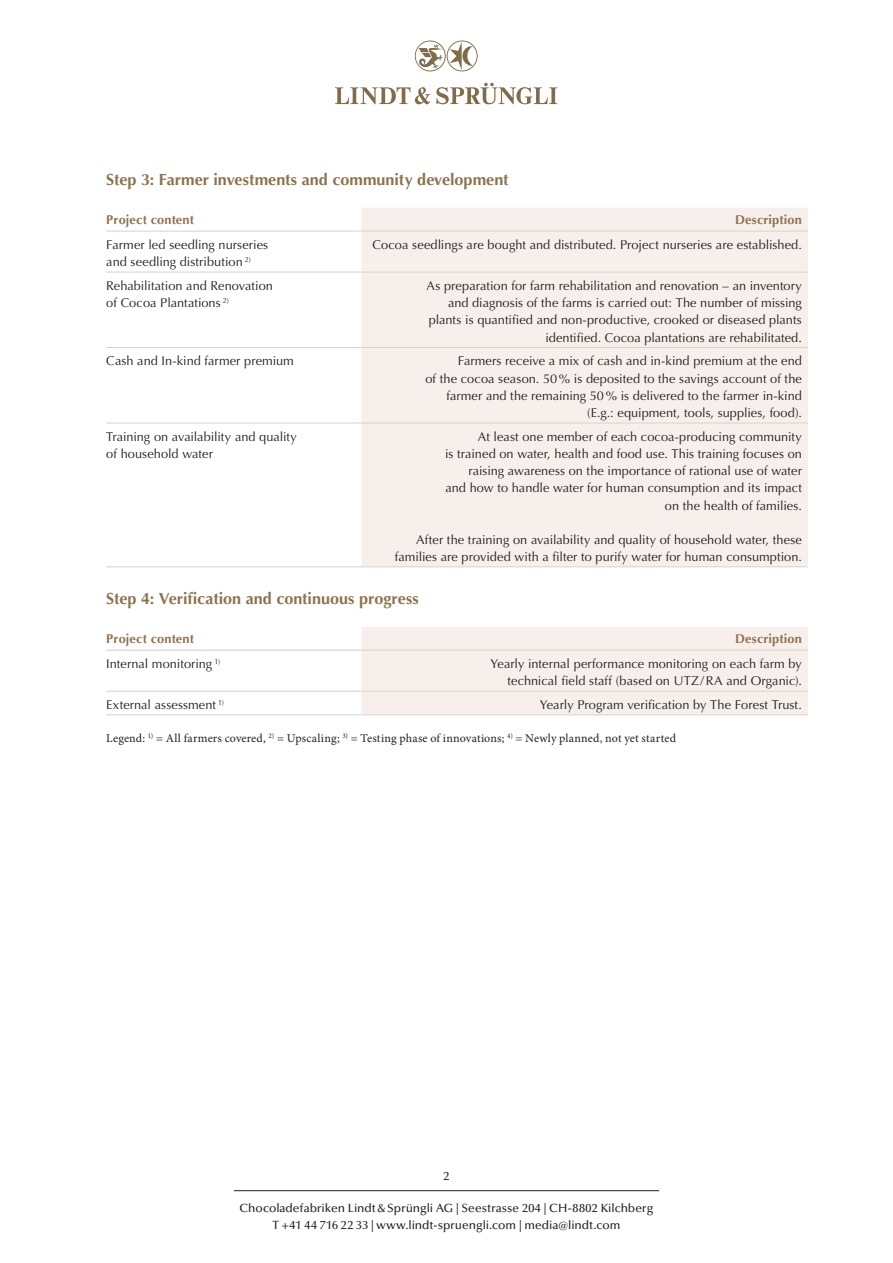
<style>
.page{position:relative;width:893px;height:1263px;background:#fff}
.page>*{position:absolute;margin:0;border:0;box-sizing:border-box;transform-origin:0 0}
.t1{font:700 16.2px "Optima";color:#8c734b}
.t2{font:12.75px/17.2px "Optima";letter-spacing:.005em;color:#231f20;text-align:right}
.t3{font:700 12.75px "Optima";letter-spacing:.01em;color:#90724b}
.t4{font:500 12px/16.5px "Optima LT Std";color:#231f20;text-align:center}
.t5{font:12px "Minion Pro";letter-spacing:.015em;color:#231f20}
</style>
<div class="page">
<hr style="left:234px;top:1190px;width:425px;height:1px;background:#231f20">
<svg style="left:415px;top:40px;width:63px;height:31px"></svg>
<svg style="left:335px;top:87px;width:95px;height:17px"></svg>
<svg style="left:436px;top:83px;width:121px;height:21px"></svg>
<div style="left:361px;top:208px;width:447px;height:359px;background:#f6efec"></div>
<hr style="left:106px;top:231px;width:255px;height:1px;background:#d1d2d4">
<hr style="left:106px;top:272px;width:255px;height:1px;background:#d1d2d4">
<hr style="left:106px;top:347px;width:255px;height:1px;background:#d1d2d4">
<hr style="left:106px;top:423px;width:255px;height:1px;background:#d1d2d4">
<hr style="left:106px;top:567px;width:255px;height:1px;background:#d1d2d4">
<hr style="left:361px;top:231px;width:447px;height:1px;background:#e0d2c6">
<hr style="left:361px;top:272px;width:447px;height:1px;background:#e0d2c6">
<hr style="left:361px;top:347px;width:447px;height:1px;background:#e0d2c6">
<hr style="left:361px;top:423px;width:447px;height:1px;background:#e0d2c6">
<hr style="left:361px;top:567px;width:447px;height:1px;background:#e0d2c6">
<div style="left:361px;top:627px;width:447px;height:88px;background:#f6efec"></div>
<hr style="left:106px;top:650px;width:255px;height:1px;background:#d1d2d4">
<hr style="left:106px;top:691px;width:255px;height:1px;background:#d1d2d4">
<hr style="left:106px;top:715px;width:255px;height:1px;background:#d1d2d4">
<hr style="left:361px;top:650px;width:447px;height:1px;background:#e0d2c6">
<hr style="left:361px;top:691px;width:447px;height:1px;background:#e0d2c6">
<hr style="left:361px;top:715px;width:447px;height:1px;background:#e0d2c6">
<p class="t1" style="left:106px;top:170px;width:404px">Step 3: Farmer investments and community development</p>
<p class="t3" style="left:106px;top:212px;width:89px">Project content</p>
<p class="t3" style="left:735px;top:212px;width:68px">Description</p>
<p class="t2" style="left:106px;top:236px;width:163px;text-align:left">Farmer led seedling nurseries and seedling distribution <sup>2)</sup></p>
<p class="t2" style="left:373px;top:236px;width:431px">Cocoa seedlings are bought and distributed. Project nurseries are established.</p>
<p class="t2" style="left:106px;top:277px;width:168px;text-align:left">Rehabilitation and Renovation of Cocoa Plantations <sup>2)</sup></p>
<p class="t2" style="left:427px;top:277px;width:377px">As preparation for farm rehabilitation and renovation – an inventory and diagnosis of the farms is carried out: The number of missing plants is quantified and non-productive, crooked or diseased plants identified. Cocoa plantations are rehabilitated.</p>
<p class="t2" style="left:106px;top:352px;width:189px">Cash and In-kind farmer premium</p>
<p class="t2" style="left:425px;top:352px;width:378px">Farmers receive a mix of cash and in-kind premium at the end<br>of the cocoa season. 50% is deposited to the savings account of the farmer and the remaining 50% is delivered to the farmer in-kind (E.g.: equipment, tools, supplies, food).</p>
<p class="t2" style="left:106px;top:428px;width:192px;text-align:left">Training on availability and quality of household water</p>
<p class="t2" style="left:445px;top:428px;width:358px">At least one member of each cocoa-producing community<br>is trained on water, health and food use. This training focuses on raising awareness on the importance of rational use of water and how to handle water for human consumption and its impact on the health of families.</p>
<p class="t2" style="left:395px;top:531px;width:408px">After the training on availability and quality of household water, these families are provided with a filter to purify water for human consumption.</p>
<p class="t1" style="left:106px;top:589px;width:314px">Step 4: Verification and continuous progress</p>
<p class="t3" style="left:106px;top:631px;width:89px">Project content</p>
<p class="t3" style="left:735px;top:631px;width:68px">Description</p>
<p class="t2" style="left:106px;top:655px;width:116px">Internal monitoring <sup>1)</sup></p>
<p class="t2" style="left:490px;top:655px;width:313px">Yearly internal performance monitoring on each farm by technical field staff (based on UTZ/RA and Organic).</p>
<p class="t2" style="left:106px;top:696px;width:119px">External assessment <sup>1)</sup></p>
<p class="t2" style="left:540px;top:696px;width:264px">Yearly Program verification by The Forest Trust.</p>
<p class="t5" style="left:106px;top:730px;width:571px">Legend: <sup>1)</sup> = All farmers covered, <sup>2)</sup> = Upscaling; <sup>3)</sup> = Testing phase of innovations; <sup>4)</sup> = Newly planned, not yet started</p>
<p class="t4" style="left:443px;top:1168px;width:7px">2</p>
<p class="t4" style="left:240px;top:1200px;width:415px">Chocoladefabriken Lindt&amp;Sprüngli AG | Seestrasse 204 | CH-8802 Kilchberg<br>T +41 44 716 22 33 | www.lindt-spruengli.com | media@lindt.com</p>
</div>
